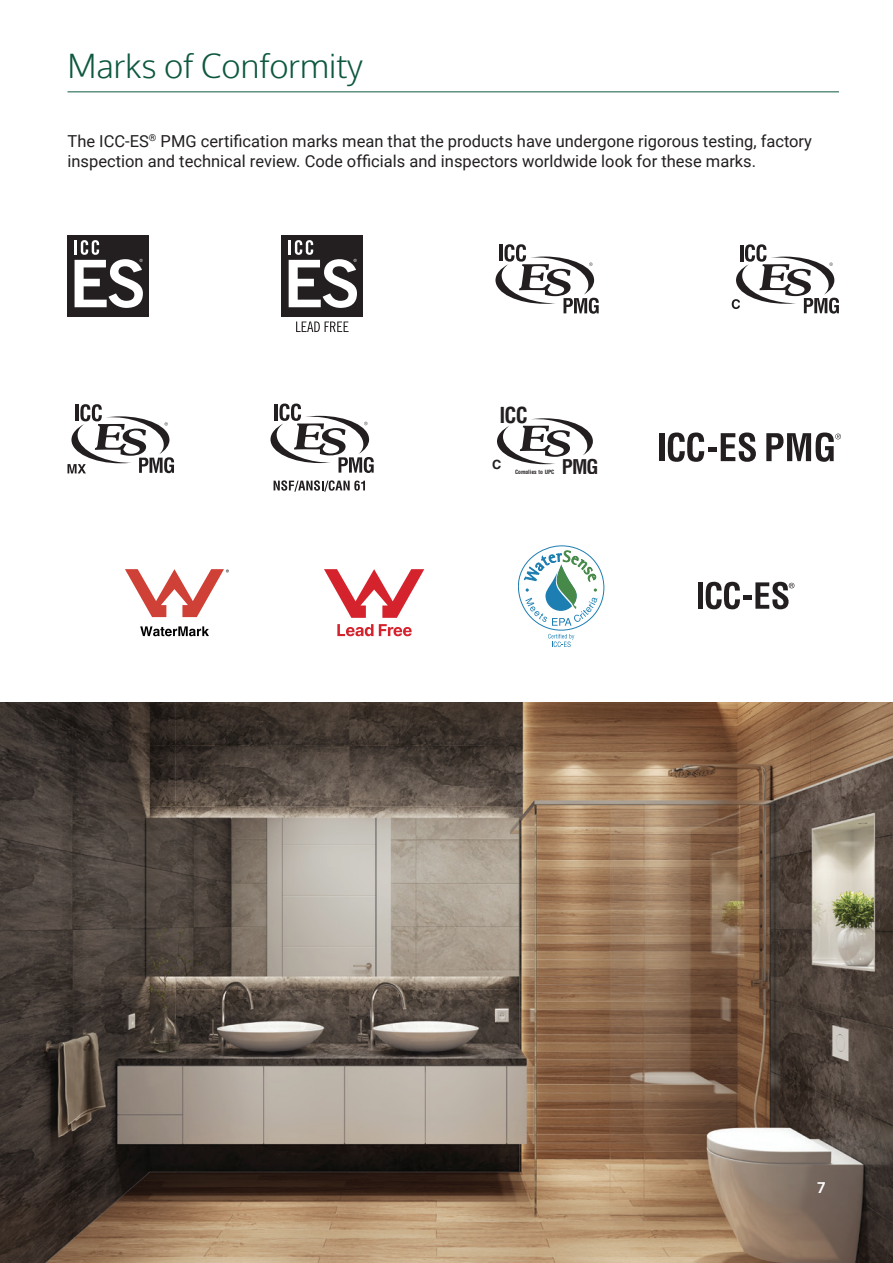
<style>
.page{position:relative;width:893px;height:1263px;background:#fff}
.page>*{position:absolute;margin:0;border:0;box-sizing:border-box;transform-origin:0 0}
.t1{font:300 33px "Oxygen";color:#0e583f}
.t2{font:700 condensed 21.45px "Helvetica";color:#231f20}
.t3{font:700 condensed 19.8px "Helvetica";color:#231f20}
.t4{font:16.5px/19.8px "Roboto";color:#231f20}
.t5{font:15px "Trade Gothic LT Std Bd 2";color:#fff}
.t6{font:700 12.75px "Helvetica";color:#231f20}
.t7{font:700 condensed 5.7px "Helvetica";color:#231f20}
</style>
<div class="page">
<img style="left:0;top:702px;width:893px;height:561px">
<svg style="left:68px;top:404px;width:106px;height:69px"></svg>
<svg style="left:274px;top:480px;width:91px;height:12px"></svg>
<svg style="left:270px;top:404px;width:104px;height:69px"></svg>
<svg style="left:497px;top:418px;width:96px;height:46px"></svg>
<div style="left:660px;top:433px;width:5px;height:28px;background:#231f20"></div>
<svg style="left:668px;top:432px;width:36px;height:30px"></svg>
<div style="left:708px;top:447px;width:9px;height:5px;background:#231f20"></div>
<svg style="left:721px;top:432px;width:35px;height:30px"></svg>
<svg style="left:766px;top:432px;width:75px;height:30px"></svg>
<hr style="left:68px;top:91px;width:771px;height:1px;background:#0e583f">
<svg style="left:495px;top:244px;width:104px;height:70px"></svg>
<svg style="left:732px;top:244px;width:107px;height:70px"></svg>
<div style="left:68px;top:235px;width:81px;height:81px;background:#231f20"></div>
<svg style="left:75px;top:240px;width:68px;height:68px"></svg>
<div style="left:282px;top:235px;width:81px;height:81px;background:#231f20"></div>
<svg style="left:289px;top:240px;width:68px;height:68px"></svg>
<svg style="left:296px;top:321px;width:53px;height:11px"></svg>
<svg style="left:518px;top:545px;width:86px;height:102px"></svg>
<svg style="left:140px;top:626px;width:69px;height:10px"></svg>
<svg style="left:125px;top:569px;width:104px;height:48px"></svg>
<svg style="left:324px;top:569px;width:100px;height:49px"></svg>
<svg style="left:337px;top:624px;width:75px;height:12px"></svg>
<div style="left:698px;top:582px;width:5px;height:27px;background:#231f20"></div>
<svg style="left:706px;top:582px;width:88px;height:27px"></svg>
<h1 class="t1" style="left:68px;top:45px;width:297px">Marks of Conformity</h1>
<p class="t4" style="left:68px;top:130px;width:746px">The ICC-ES<sup>®</sup> PMG certification marks mean that the products have undergone rigorous testing, factory inspection and technical review. Code officials and inspectors worldwide look for these marks.</p>
<h2 class="t2" style="left:500px;top:402px;width:30px">ICC</h2>
<p class="t6" style="left:492px;top:457px;width:11px">C</p>
<p class="t3" style="left:562px;top:454px;width:38px">PMG</p>
<p class="t7" style="left:515px;top:468px;width:41px">Complies to UPC</p>
<p class="t5" style="left:817px;top:1178px;width:11px">7</p>
</div>
